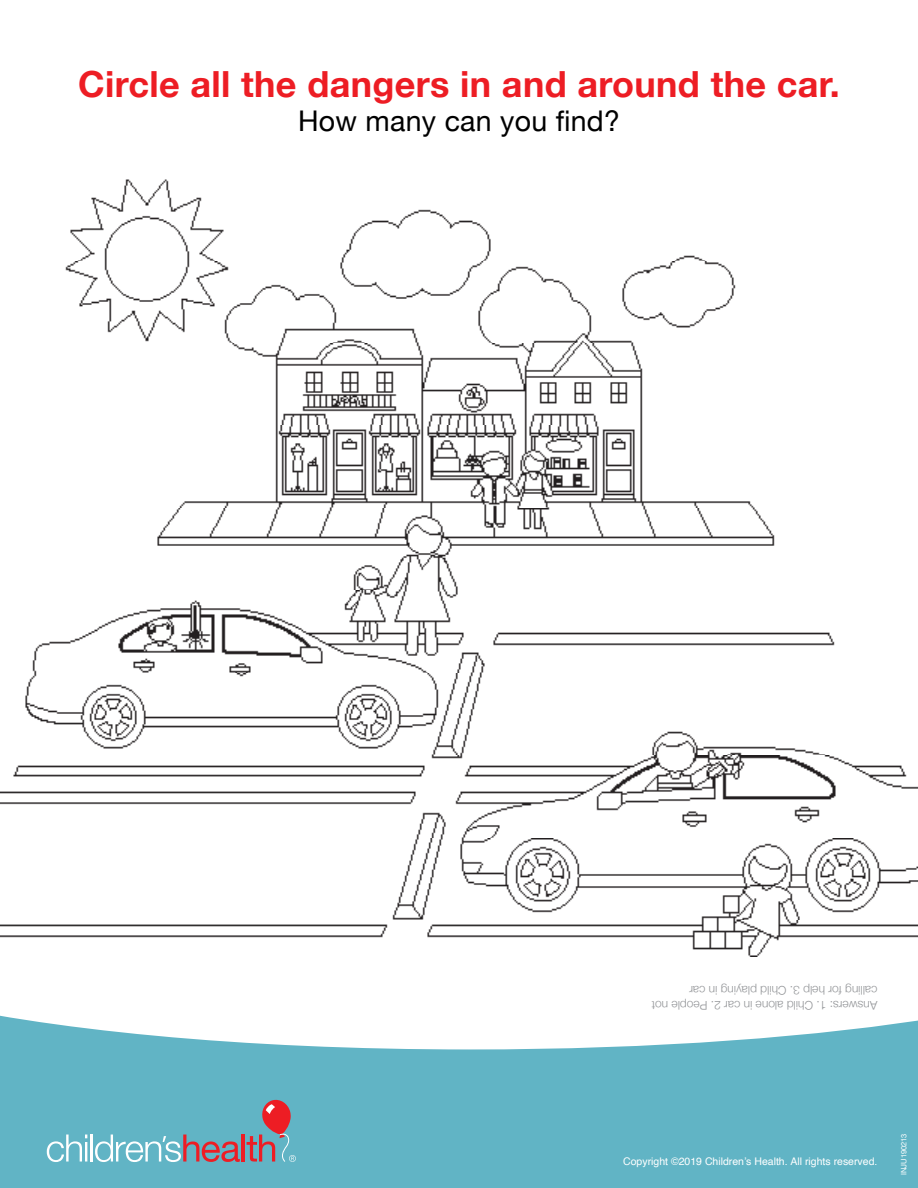
<style>
.page{position:relative;width:918px;height:1188px;background:#fff}
.page>*{position:absolute;margin:0;border:0;box-sizing:border-box;transform-origin:0 0}
.t1{font:700 36px "Helvetica Neue";letter-spacing:.01em;color:#ed1d24}
.t2{font:28.5px "Helvetica Neue";letter-spacing:.01em;color:#000}
.t3{font:300 12px/14.4px "Helvetica Neue";color:#939598}
.t4{font:10.5px "Helvetica";color:#fff}
.t5{font:7.5px "Helvetica Neue";color:#fff}
</style>
<div class="page">
<svg style="left:0;top:1015px;width:918px;height:173px;background:#78bfcd"></svg>
<img style="left:0;top:179px;width:918px;height:778px">
<hr style="left:242px;top:1135px;width:3px;height:27px;background:#ed1d24">
<svg style="left:247px;top:1098px;width:49px;height:64px;background:#918693"></svg>
<svg style="left:47px;top:1135px;width:40px;height:27px"></svg>
<hr style="left:85px;top:1142px;width:2px;height:20px;background:#fff">
<hr style="left:90px;top:1135px;width:3px;height:27px;background:#fff">
<svg style="left:95px;top:1135px;width:145px;height:27px;background:#8caab7"></svg>
<h1 class="t1" style="left:78px;top:56px;width:763px">Circle all the dangers in and around the car.</h1>
<h2 class="t2" style="left:298px;top:100px;width:323px">How many can you find?</h2>
<p class="t3" style="left:878px;top:1013px;width:227px;rotate:-180deg">Answers: 1. Child alone in car 2. People not calling for help 3. Child playing in car</p>
<p class="t4" style="left:623px;top:1153px;width:256px">Copyright ©2019 Children’s Health. All rights reserved.</p>
<p class="t5" style="left:898px;top:1175px;width:43px;rotate:-90deg">INJU190213</p>
</div>
